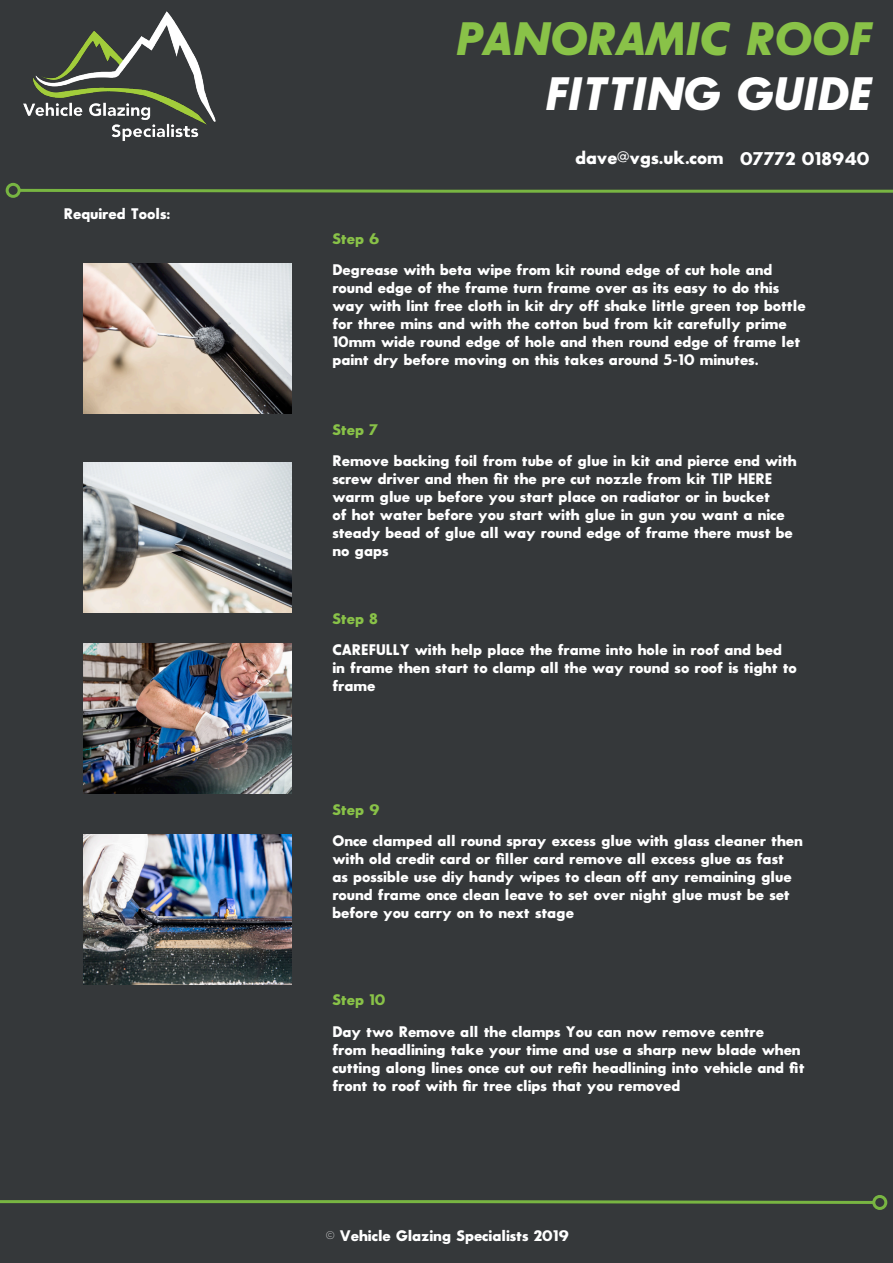
<style>
.page{position:relative;width:893px;height:1263px;background:#35383a}
.page>*{position:absolute;margin:0;border:0;box-sizing:border-box;transform-origin:0 0}
.t1{font:italic 45.9px "Sans Serif Bld FLF";color:#89c248}
.t2{font:italic 45.9px "Sans Serif Bld FLF";color:#fff}
.t3{font:18px "Sans Serif Bld FLF";color:#fff}
.t4{font:15px/18px "Sans Serif Bld FLF";color:#fff}
.t5{font:15px "Sans Serif Bld FLF";color:#89c248}
</style>
<div class="page">
<svg style="left:16px;top:187px;width:877px;height:7px"></svg>
<div style="left:6px;top:183px;width:15px;height:15px;border:3px solid #78b542;border-radius:50%"></div>
<img style="left:23px;top:11px;width:193px;height:130px">
<svg style="left:0;top:1199px;width:877px;height:5px"></svg>
<div style="left:872px;top:1195px;width:15px;height:15px;border:3px solid #78b542;border-radius:50%"></div>
<img style="left:84px;top:264px;width:208px;height:149px">
<img style="left:84px;top:463px;width:208px;height:150px">
<img style="left:84px;top:644px;width:208px;height:149px">
<img style="left:84px;top:835px;width:208px;height:149px">
<p class="t4" style="left:64px;top:205px;width:108px">Required Tools:</p>
<h1 class="t1" style="left:454px;top:12px;width:417px">PANORAMIC ROOF</h1>
<h1 class="t2" style="left:543px;top:67px;width:328px">FITTING GUIDE</h1>
<p class="t5" style="left:332px;top:230px;width:48px">Step 6</p>
<p class="t3" style="left:576px;top:148px;width:296px">dave@vgs.uk.com 07772 018940</p>
<p class="t4" style="left:332px;top:261px;width:475px">Degrease with beta wipe from kit round edge of cut hole and round edge of the frame turn frame over as its easy to do this way with lint free cloth in kit dry off shake little green top bottle for three mins and with the cotton bud from kit carefully prime 10mm wide round edge of hole and then round edge of frame let paint dry before moving on this takes around 5-10 minutes.</p>
<p class="t5" style="left:332px;top:421px;width:47px">Step 7</p>
<p class="t4" style="left:332px;top:452px;width:466px">Remove backing foil from tube of glue in kit and pierce end with screw driver and then fit the pre cut nozzle from kit TIP HERE warm glue up before you start place on radiator or in bucket<br>of hot water before you start with glue in gun you want a nice steady bead of glue all way round edge of frame there must be no gaps</p>
<p class="t5" style="left:332px;top:610px;width:47px">Step 8</p>
<p class="t4" style="left:332px;top:641px;width:466px">CAREFULLY with help place the frame into hole in roof and bed in frame then start to clamp all the way round so roof is tight to frame</p>
<p class="t5" style="left:332px;top:801px;width:49px">Step 9</p>
<p class="t4" style="left:332px;top:832px;width:472px">Once clamped all round spray excess glue with glass cleaner then with old credit card or filler card remove all excess glue as fast as possible use diy handy wipes to clean off any remaining glue round frame once clean leave to set over night glue must be set before you carry on to next stage</p>
<p class="t5" style="left:332px;top:992px;width:55px">Step 10</p>
<p class="t4" style="left:332px;top:1022px;width:474px">Day two Remove all the clamps You can now remove centre<br>from headlining take your time and use a sharp new blade when cutting along lines once cut out refit headlining into vehicle and fit front to roof with fir tree clips that you removed</p>
<p class="t4" style="left:326px;top:1226px;width:244px">© Vehicle Glazing Specialists 2019</p>
</div>
